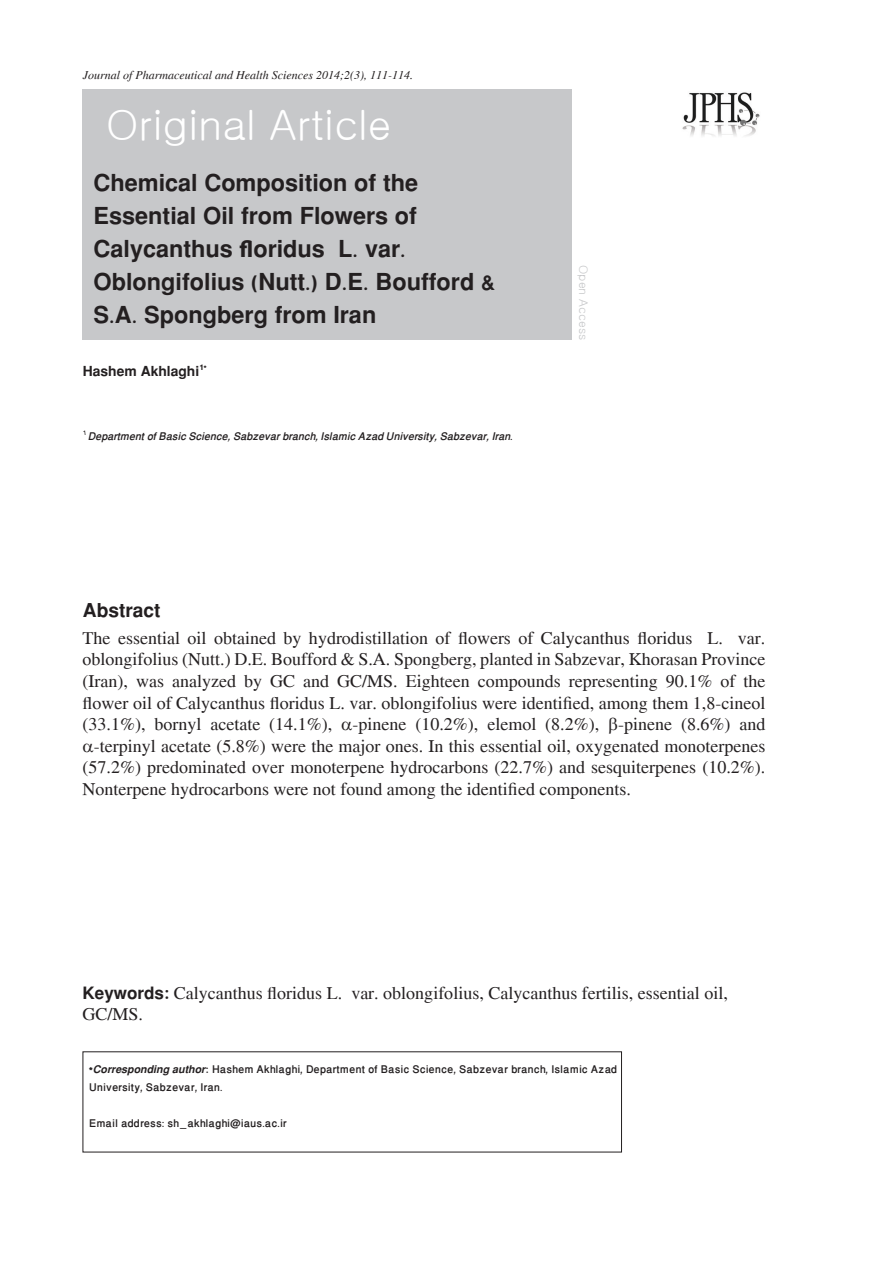
<style>
.page{position:relative;width:893px;height:1263px;background:#fff}
.page>*{position:absolute;margin:0;border:0;box-sizing:border-box;transform-origin:0 0}
.t1{font:42px "Gulim";color:#fff}
.t2{font:700 33px/33px "Win Soft Pro";color:#231f20}
.t3{font:700 27px "Win Soft Pro";color:#231f20}
.t4{font:700 19.5px "Win Soft Pro";color:#231f20}
.t5{font:18px/21.6px "Jaghb Uni";color:#231f20}
.t6{font:500 15px/18px "Win Soft Pro";color:#231f20}
.t7{font:italic 500 15px "Win Soft Pro";letter-spacing:-.02em;color:#231f20}
.t8{font:italic 12px "Jaghb Uni";color:#231f20}
.t9{font:12px "Gulim";color:#c5c6c8}
.s1{font-family:"Win Soft Pro";font-weight:700;font-size:24px}
.s2{font-weight:700;font-style:italic}
</style>
<div class="page">
<div style="left:83px;top:89px;width:489px;height:251px;background:#c7c8ca"></div>
<img style="left:682px;top:92px;width:78px;height:44px">
<p class="t8" style="left:83px;top:68px;width:332px">Journal of Pharmaceutical and Health Sciences 2014;2(3), 111-114.</p>
<h1 class="t1" style="left:106px;top:104px;width:287px">Original Article</h1>
<p class="t2" style="left:94px;top:165px;width:326px">Chemical Composition of the</p>
<p class="t2" style="left:94px;top:198px;width:325px">Essential Oil from Flowers of</p>
<p class="t2" style="left:94px;top:231px;width:314px">Calycanthus floridus L. var.</p>
<p class="t2" style="left:94px;top:264px;width:402px">Oblongifolius (Nutt.) D.E. Boufford &amp;<br>S.A. Spongberg from Iran</p>
<p class="t4" style="left:83px;top:357px;width:125px">Hashem Akhlaghi<sup>1*</sup></p>
<p class="t7" style="left:83px;top:425px;width:432px"><sup>1</sup> Department of Basic Science, Sabzevar branch, Islamic Azad University, Sabzevar, Iran.</p>
<h3 class="t3" style="left:83px;top:590px;width:79px">Abstract</h3>
<p class="t9" style="left:589px;top:265px;width:77px;rotate:90deg">Open Access</p>
<p class="t5" style="left:83px;top:627px;width:684px">The essential oil obtained by hydrodistillation of flowers of Calycanthus floridus L. var.</p>
<p class="t5" style="left:83px;top:648px;width:684px">oblongifolius (Nutt.) D.E. Boufford &amp; S.A. Spongberg, planted in Sabzevar, Khorasan Province</p>
<p class="t5" style="left:83px;top:670px;width:684px">(Iran), was analyzed by GC and GC/MS. Eighteen compounds representing 90.1% of the</p>
<p class="t5" style="left:83px;top:691px;width:684px">flower oil of Calycanthus floridus L. var. oblongifolius were identified, among them 1,8-cineol</p>
<p class="t5" style="left:83px;top:713px;width:684px">(33.1%), bornyl acetate (14.1%), -pinene (10.2%), elemol (8.2%), -pinene (8.6%) and</p>
<p class="t5" style="left:94px;top:735px;width:673px">-terpinyl acetate (5.8%) were the major ones. In this essential oil, oxygenated monoterpenes</p>
<p class="t5" style="left:83px;top:756px;width:684px">(57.2%) predominated over monoterpene hydrocarbons (22.7%) and sesquiterpenes (10.2%).</p>
<p class="t5" style="left:83px;top:778px;width:550px">Nonterpene hydrocarbons were not found among the identified components.</p>
<p class="t5" style="left:83px;top:981px;width:647px"><span class="s1">Keywords:</span> Calycanthus floridus L. var. oblongifolius, Calycanthus fertilis, essential oil,<br>GC/MS.</p>
<p class="t6" style="left:89px;top:1060px;width:530px"><span class="s2">*Corresponding author:</span> Hashem Akhlaghi, Department of Basic Science, Sabzevar branch, Islamic Azad<br>University, Sabzevar, Iran.</p>
<p class="t6" style="left:89px;top:1114px;width:199px">Email address: sh_akhlaghi@iaus.ac.ir</p>
</div>
